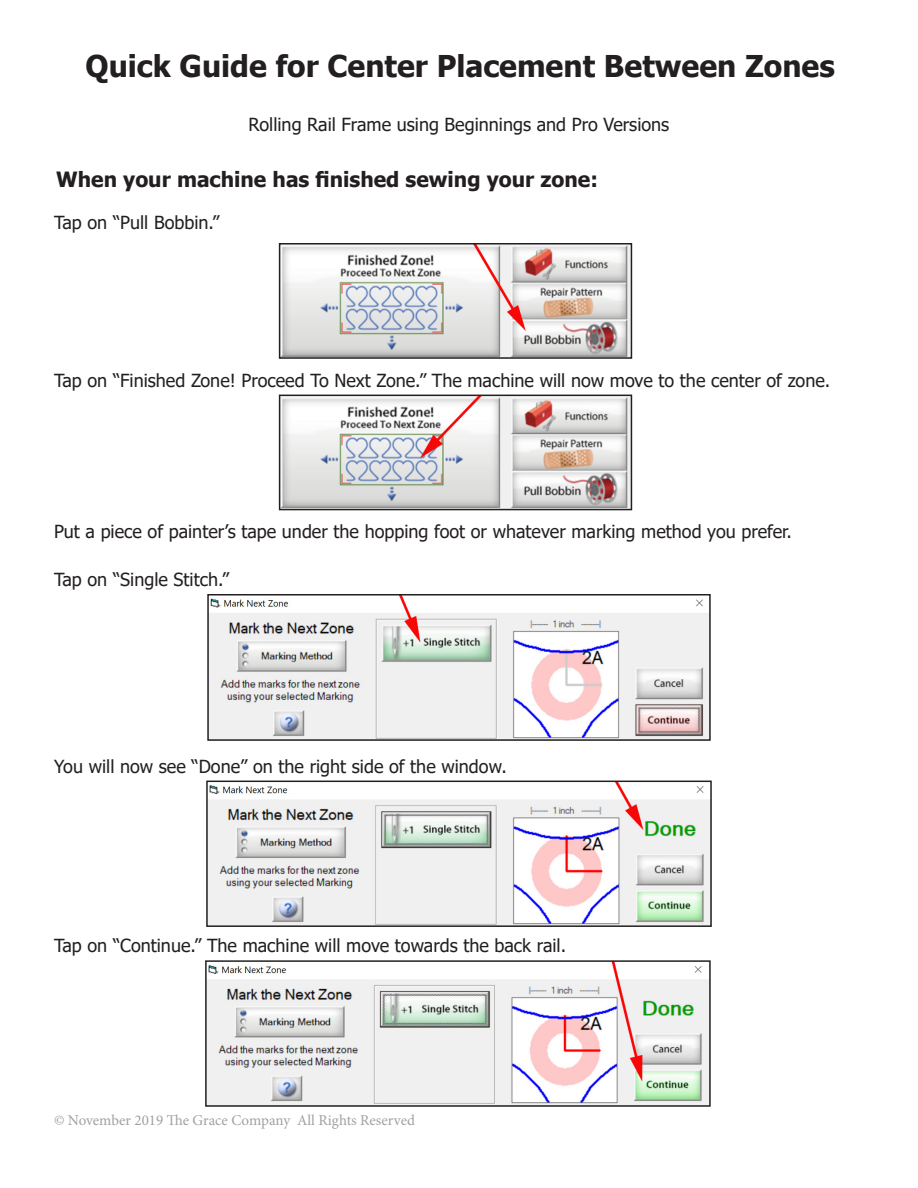
<style>
.page{position:relative;width:918px;height:1188px;background:#fff}
.page>*{position:absolute;margin:0;border:0;box-sizing:border-box;transform-origin:0 0}
.t1{font:700 30px "Tahoma";color:#231f20}
.t2{font:700 21px "Tahoma";color:#231f20}
.t3{font:18px "Tahoma";color:#231f20}
.t4{font:15px "Minion Pro";color:#a0a1a5}
</style>
<div class="page">
<img style="left:282px;top:246px;width:347px;height:110px">
<div style="left:279px;top:243px;width:353px;height:116px;border:2px solid #231f20"></div>
<img style="left:282px;top:398px;width:347px;height:109px">
<div style="left:279px;top:395px;width:353px;height:115px;border:2px solid #231f20"></div>
<img style="left:210px;top:597px;width:498px;height:141px">
<div style="left:207px;top:594px;width:504px;height:147px;border:2px solid #231f20"></div>
<img style="left:209px;top:784px;width:500px;height:140px">
<div style="left:206px;top:781px;width:506px;height:146px;border:2px solid #231f20"></div>
<img style="left:208px;top:963px;width:500px;height:141px">
<div style="left:205px;top:960px;width:506px;height:147px;border:2px solid #231f20"></div>
<p class="t1" style="left:86px;top:45px;width:751px">Quick Guide for Center Placement Between Zones</p>
<p class="t3" style="left:249px;top:113px;width:422px">Rolling Rail Frame using Beginnings and Pro Versions</p>
<p class="t2" style="left:56px;top:165px;width:543px">When your machine has finished sewing your zone:</p>
<p class="t3" style="left:54px;top:211px;width:167px">Tap on “Pull Bobbin.”</p>
<p class="t3" style="left:54px;top:368px;width:778px">Tap on “Finished Zone! Proceed To Next Zone.” The machine will now move to the center of zone.</p>
<p class="t3" style="left:54px;top:520px;width:739px">Put a piece of painter’s tape under the hopping foot or whatever marking method you prefer.</p>
<p class="t3" style="left:54px;top:567px;width:176px">Tap on “Single Stitch.”</p>
<p class="t3" style="left:54px;top:754px;width:454px">You will now see “Done” on the right side of the window.</p>
<p class="t3" style="left:54px;top:934px;width:514px">Tap on “Continue.” The machine will move towards the back rail.</p>
<p class="t4" style="left:54px;top:1111px;width:363px">© November 2019 The Grace Company All Rights Reserved</p>
</div>
